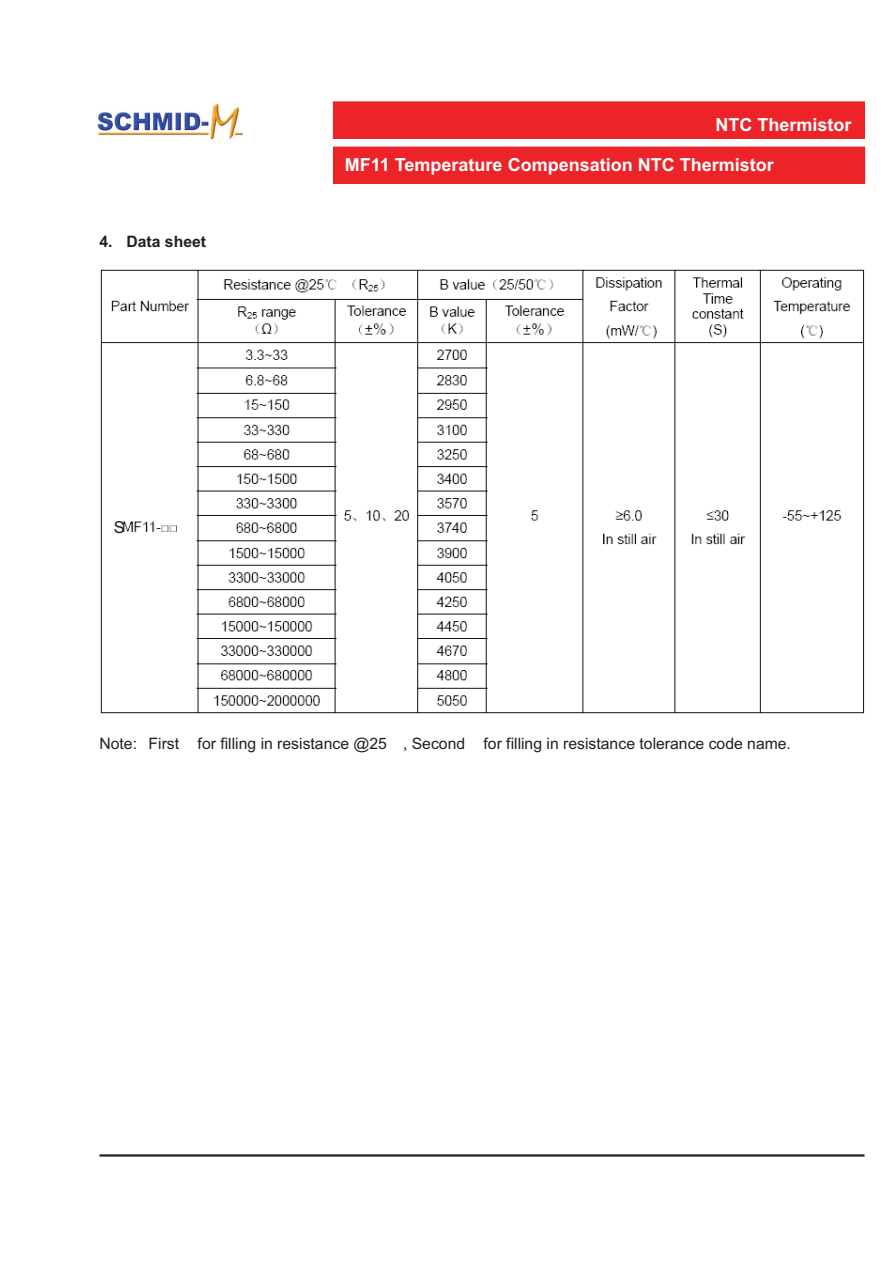
<style>
.page{position:relative;width:893px;height:1263px;background:#fff}
.page>*{position:absolute;margin:0;border:0;box-sizing:border-box;transform-origin:0 0}
.t1{font:700 18px/39.3px "Arial";color:#fff}
.t2{font:16.5px "Arial";color:#231f20}
.t3{font:15.75px "Arial";color:#231f20}
.t4{font:700 15.75px "Arial";color:#231f20}
</style>
<div class="page">
<div style="left:332px;top:101px;width:533px;height:38px;background:#ec2329"></div>
<div style="left:332px;top:146px;width:534px;height:38px;background:#ec2329"></div>
<img style="left:100px;top:269px;width:764px;height:445px">
<hr style="left:99px;top:1154px;width:765px;height:2px;background:#231f20">
<img style="left:97px;top:103px;width:146px;height:37px">
<p class="t4" style="left:99px;top:236px;width:108px">4. Data sheet</p>
<p class="t2" style="left:114px;top:521px;width:13px">S</p>
<p class="t1" style="left:345px;top:107px;width:508px;text-indent:371px">NTC Thermistor<br>MF11 Temperature Compensation NTC Thermistor</p>
<p class="t3" style="left:99px;top:738px;width:693px">Note: First for filling in resistance @25 , Second for filling in resistance tolerance code name.</p>
</div>
